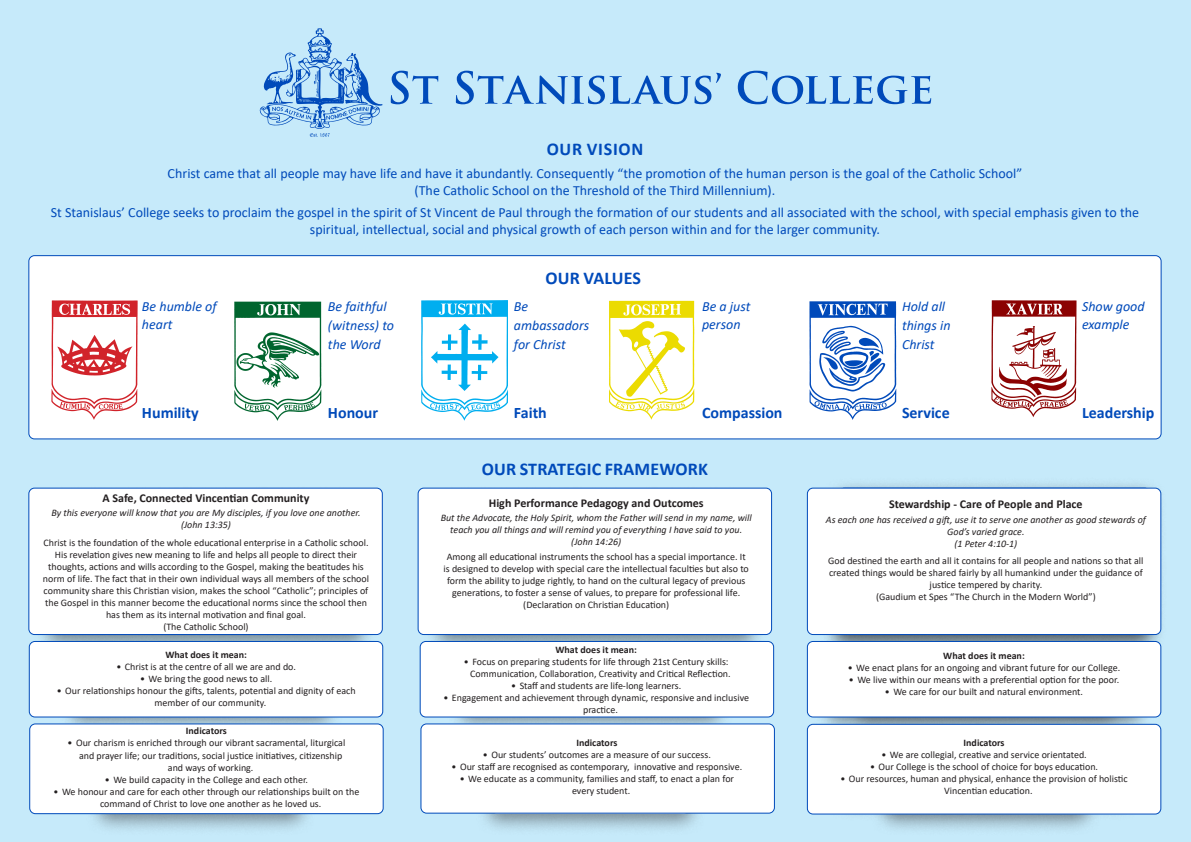
<style>
.page{position:relative;width:1191px;height:842px;background:#c6eafa}
.page>*{position:absolute;margin:0;border:0;box-sizing:border-box;transform-origin:0 0}
.t1{font:700 18px "Calibri";letter-spacing:.01em;color:#004aba}
.t2{font:700 18px "Calibri";letter-spacing:.04em;color:#004aba}
.Text_10pt{font:700 16px "Calibri";color:#004aba}
.t3{font:14px/16.8px "Calibri";color:#004aba;text-align:center}
.Text_10pt_no_space{font:italic 14px/19.1px "Calibri";color:#004aba}
.Text_10pt-2{font:italic 14px/19.1px "Calibri";color:#004aba}
.t4{font:700 12px "Calibri";color:#231f20}
.t5{font:10px/12px "Calibri";color:#231f20}
.t6{font:italic 10px/12px "Calibri";color:#231f20;text-align:center}
.t7{font:700 10px "Calibri";color:#231f20}
</style>
<div class="page">
<div style="left:57px;top:636px;width:288px;height:100px;background:#231f20;opacity:.5"></div>
<div style="left:446px;top:636px;width:288px;height:100px;background:#231f20;opacity:.5"></div>
<div style="left:33px;top:486px;width:345px;height:171px;background:#231f20;opacity:.5"></div>
<div style="left:423px;top:486px;width:344px;height:171px;background:#231f20;opacity:.5"></div>
<div style="left:812px;top:636px;width:343px;height:101px;background:#231f20;opacity:.5"></div>
<div style="left:822px;top:477px;width:345px;height:178px;background:#231f20;opacity:.5"></div>
<div style="left:85px;top:733px;width:231px;height:103px;background:#231f20;opacity:.5"></div>
<div style="left:474px;top:733px;width:232px;height:103px;background:#231f20;opacity:.5"></div>
<div style="left:870px;top:733px;width:232px;height:103px;background:#231f20;opacity:.5"></div>
<div style="left:825px;top:722px;width:317px;height:99px;background:#231f20;opacity:.5"></div>
<div style="left:29px;top:256px;width:1132px;height:183px;background:#fff;border-radius:6px"></div>
<div style="left:28px;top:255px;width:1133px;height:184px;border:1px solid #004aba;border-radius:6px"></div>
<svg style="left:391px;top:71px;width:47px;height:33px"></svg>
<svg style="left:456px;top:71px;width:265px;height:33px"></svg>
<svg style="left:738px;top:71px;width:193px;height:33px"></svg>
<svg style="left:260px;top:28px;width:122px;height:109px"></svg>
<img style="left:51px;top:301px;width:86px;height:119px">
<img style="left:609px;top:301px;width:86px;height:118px">
<img style="left:235px;top:301px;width:86px;height:119px">
<img style="left:421px;top:301px;width:86px;height:119px">
<img style="left:991px;top:301px;width:85px;height:116px">
<img style="left:810px;top:301px;width:86px;height:119px">
<div style="left:421px;top:724px;width:353px;height:89px;background:#fff;border-radius:6px"></div>
<div style="left:420px;top:723px;width:355px;height:91px;border:1px solid #004aba;border-radius:6px"></div>
<div style="left:807px;top:724px;width:353px;height:90px;background:#fff;border-radius:6px"></div>
<div style="left:807px;top:724px;width:354px;height:90px;border:1px solid #004aba;border-radius:6px"></div>
<div style="left:420px;top:641px;width:353px;height:76px;background:#fff;border-radius:6px"></div>
<div style="left:420px;top:641px;width:354px;height:76px;border:1px solid #004aba;border-radius:6px"></div>
<div style="left:807px;top:641px;width:353px;height:76px;background:#fff;border-radius:6px"></div>
<div style="left:807px;top:641px;width:354px;height:76px;border:1px solid #004aba;border-radius:6px"></div>
<div style="left:418px;top:488px;width:353px;height:146px;background:#fff;border-radius:6px"></div>
<div style="left:417px;top:488px;width:355px;height:147px;border:1px solid #004aba;border-radius:6px"></div>
<div style="left:807px;top:488px;width:353px;height:146px;background:#fff;border-radius:6px"></div>
<div style="left:807px;top:488px;width:354px;height:147px;border:1px solid #004aba;border-radius:6px"></div>
<div style="left:30px;top:724px;width:353px;height:90px;background:#fff;border-radius:6px"></div>
<div style="left:29px;top:723px;width:355px;height:91px;border:1px solid #004aba;border-radius:6px"></div>
<div style="left:29px;top:641px;width:354px;height:76px;background:#fff;border-radius:6px"></div>
<div style="left:29px;top:641px;width:354px;height:76px;border:1px solid #004aba;border-radius:6px"></div>
<div style="left:29px;top:488px;width:353px;height:146px;background:#fff;border-radius:6px"></div>
<div style="left:28px;top:488px;width:355px;height:147px;border:1px solid #004aba;border-radius:6px"></div>
<p class="t2" style="left:547px;top:137px;width:98px">OUR VISION</p>
<p class="t3" style="left:168px;top:164px;width:856px">Christ came that all people may have life and have it abundantly. Consequently “the promotion of the human person is the goal of the Catholic School” (The Catholic School on the Threshold of the Third Millennium).</p>
<p class="t3" style="left:51px;top:204px;width:1089px">St Stanislaus’ College seeks to proclaim the gospel in the spirit of St Vincent de Paul through the formation of our students and all associated with the school, with special emphasis given to the spiritual, intellectual, social and physical growth of each person within and for the larger community.</p>
<p class="Text_10pt_no_space" style="left:142px;top:297px;width:76px;line-height:17.8px">Be humble of heart</p>
<p class="Text_10pt" style="left:142px;top:401px;width:58px">Humility</p>
<p class="Text_10pt_no_space" style="left:328px;top:296px;width:68px">Be faithful (witness) to the Word</p>
<p class="Text_10pt" style="left:328px;top:401px;width:52px">Honour</p>
<p class="t4" style="left:103px;top:489px;width:208px">A Safe, Connected Vincentian Community</p>
<p class="t6" style="left:51px;top:507px;width:311px">By this everyone will know that you are My disciples, if you love one another. (John 13:35)</p>
<p class="t5" style="left:43px;top:536px;width:328px;text-align:center">Christ is the foundation of the whole educational enterprise in a Catholic school.<br>His revelation gives new meaning to life and helps all people to direct their thoughts, actions and wills according to the Gospel, making the beatitudes his norm of life. The fact that in their own individual ways all members of the school community share this Christian vision, makes the school “Catholic”; principles of the Gospel in this manner become the educational norms since the school then has them as its internal motivation and final goal.<br>(The Catholic School)</p>
<p class="t7" style="left:165px;top:647px;width:83px">What does it mean:</p>
<p class="t5" style="left:116px;top:660px;width:181px">• Christ is at the centre of all we are and do.</p>
<p class="t5" style="left:140px;top:672px;width:134px">• We bring the good news to all.</p>
<p class="t5" style="left:155px;top:684px;width:202px;text-indent:-98px">• Our relationships honour the gifts, talents, potential and dignity of each member of our community.</p>
<p class="t7" style="left:186px;top:724px;width:42px">Indicators</p>
<p class="t5" style="left:68px;top:737px;width:279px">• Our charism is enriched through our vibrant sacramental, liturgical</p>
<p class="t5" style="left:79px;top:749px;width:265px">and prayer life; our traditions, social justice initiatives, citizenship</p>
<p class="t5" style="left:168px;top:761px;width:87px">and ways of working.</p>
<p class="t5" style="left:105px;top:773px;width:205px">• We build capacity in the College and each other.</p>
<p class="t5" style="left:100px;top:785px;width:261px;text-indent:-46px">• We honour and care for each other through our relationships built on the command of Christ to love one another as he loved us.</p>
<p class="t1" style="left:545px;top:266px;width:97px">OUR VALUES</p>
<p class="Text_10pt-2" style="left:514px;top:296px;width:77px">Be ambassadors for Christ</p>
<p class="Text_10pt" style="left:514px;top:401px;width:34px">Faith</p>
<p class="Text_10pt_no_space" style="left:702px;top:297px;width:50px;line-height:17.9px">Be a just person</p>
<p class="Text_10pt" style="left:702px;top:401px;width:82px">Compassion</p>
<p class="t1" style="left:482px;top:456px;width:228px">OUR STRATEGIC FRAMEWORK</p>
<p class="t4" style="left:489px;top:494px;width:216px">High Performance Pedagogy and Outcomes</p>
<p class="t6" style="left:441px;top:512px;width:312px">But the Advocate, the Holy Spirit, whom the Father will send in my name, will teach you all things and will remind you of everything I have said to you.</p>
<p class="t6" style="left:571px;top:536px;width:51px">(John 14:26)</p>
<p class="t5" style="left:443px;top:551px;width:307px;text-align:center">Among all educational instruments the school has a special importance. It is designed to develop with special care the intellectual faculties but also to form the ability to judge rightly, to hand on the cultural legacy of previous generations, to foster a sense of values, to prepare for professional life. (Declaration on Christian Education)</p>
<p class="t7" style="left:555px;top:643px;width:83px">What does it mean:</p>
<p class="t5" style="left:464px;top:655px;width:268px;text-align:right">• Focus on preparing students for life through 21st Century skills:<br>Communication, Collaboration, Creativity and Critical Reflection.</p>
<p class="t5" style="left:511px;top:679px;width:172px">• Staff and students are life-long learners.</p>
<p class="t5" style="left:583px;top:691px;width:167px;text-indent:-140px">• Engagement and achievement through dynamic, responsive and inclusive practice.</p>
<p class="t7" style="left:576px;top:735px;width:42px">Indicators</p>
<p class="t5" style="left:483px;top:748px;width:229px">• Our students’ outcomes are a measure of our success.</p>
<p class="t5" style="left:451px;top:760px;width:292px">• Our staff are recognised as contemporary, innovative and responsive.</p>
<p class="t5" style="left:572px;top:772px;width:164px;text-indent:-112px">• We educate as a community, families and staff, to enact a plan for every student.</p>
<p class="Text_10pt_no_space" style="left:902px;top:296px;width:50px">Hold all things in<br>Christ</p>
<p class="Text_10pt" style="left:902px;top:401px;width:49px">Service</p>
<p class="Text_10pt_no_space" style="left:1082px;top:297px;width:64px;line-height:17.9px">Show good example</p>
<p class="Text_10pt" style="left:1082px;top:401px;width:74px">Leadership</p>
<p class="t4" style="left:889px;top:495px;width:195px">Stewardship - Care of People and Place</p>
<p class="t6" style="left:826px;top:513px;width:321px">As each one has received a gift, use it to serve one another as good stewards of<br>God’s varied grace.</p>
<p class="t6" style="left:954px;top:537px;width:64px">(1 Peter 4:10-1)</p>
<p class="t5" style="left:828px;top:555px;width:317px;text-align:center">God destined the earth and all it contains for all people and nations so that all created things would be shared fairly by all humankind under the guidance of justice tempered by charity.</p>
<p class="t5" style="left:876px;top:591px;width:221px">(Gaudium et Spes “The Church in the Modern World”)</p>
<p class="t7" style="left:943px;top:649px;width:83px">What does it mean:</p>
<p class="t5" style="left:847px;top:661px;width:274px">• We enact plans for an ongoing and vibrant future for our College.</p>
<p class="t5" style="left:849px;top:673px;width:272px">• We live within our means with a preferential option for the poor.</p>
<p class="t5" style="left:885px;top:685px;width:200px">• We care for our built and natural environment.</p>
<p class="t7" style="left:963px;top:735px;width:42px">Indicators</p>
<p class="t5" style="left:881px;top:748px;width:207px">• We are collegial, creative and service orientated.</p>
<p class="t5" style="left:870px;top:760px;width:229px">• Our College is the school of choice for boys education.</p>
<p class="t5" style="left:944px;top:772px;width:185px;text-indent:-104px">• Our resources, human and physical, enhance the provision of holistic<br>Vincentian education.</p>
</div>
